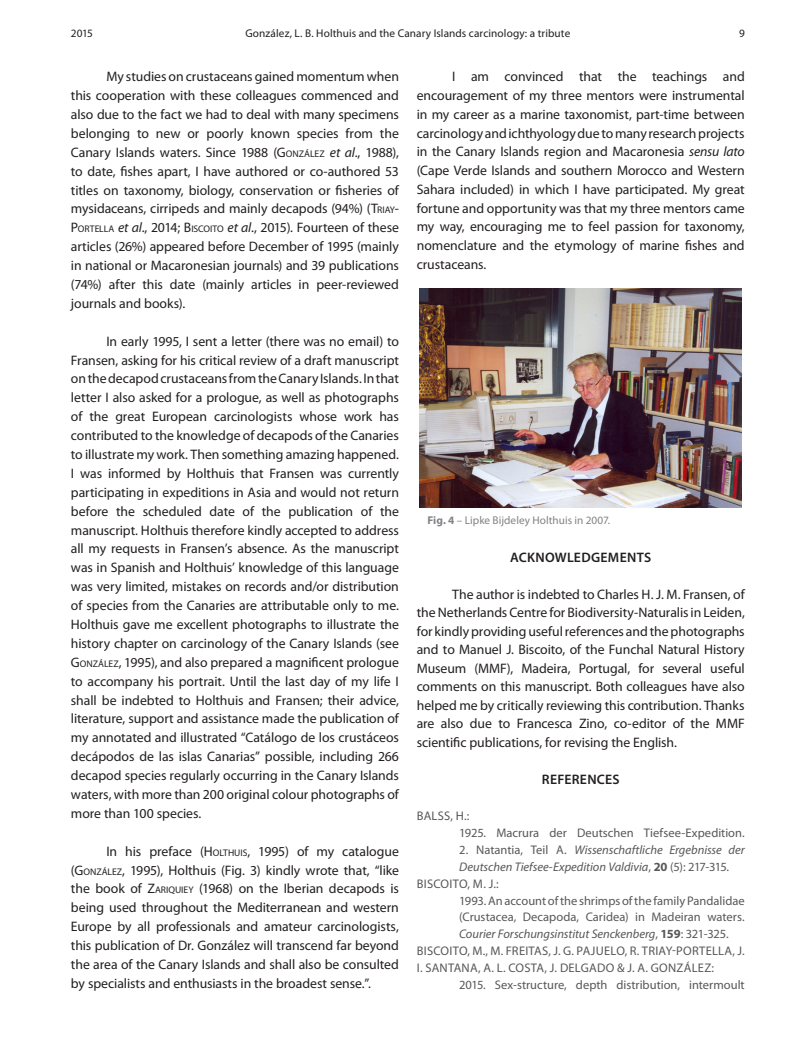
<style>
.page{position:relative;width:798px;height:1046px;background:#fff}
.page>*{position:absolute;margin:0;border:0;box-sizing:border-box;transform-origin:0 0}
.Corpo_de_texto{font:13.75px/18.9px "Myriad Pro";letter-spacing:-.005em;color:#231f20;text-align:justify}
.Títulos_de_texto{font:600 13.75px "Myriad Pro";letter-spacing:.02em;color:#231f20}
.Referências{font:12.5px/16.9px "Myriad Pro";color:#57585a;text-align:justify}
.Autoria_das_referênc{font:12.5px/16.9px "Myriad Pro";letter-spacing:.015em;color:#57585a}
.Referências-2{font:italic 12.5px/16.9px "Myriad Pro";color:#57585a}
.t1{font:11.25px "Myriad Pro";letter-spacing:.005em;color:#231f20}
.Legendas{font:11.25px "Myriad Pro";color:#808285}
.s1{font-style:inherit}
.s2{font-size:9.62px}
.s3{font-style:italic}
.s4{font-weight:700}
.s5{font-style:normal}
.s6{font-weight:700;font-style:normal}
</style>
<div class="page">
<img style="left:419px;top:289px;width:322px;height:219px">
<p class="t1" style="left:71px;top:26px;width:24px">2015</p>
<p class="t1" style="left:245px;top:26px;width:326px">González, L. B. Holthuis and the Canary Islands carcinology: a tribute</p>
<p class="t1" style="left:738px;top:26px;width:7px">9</p>
<p class="Corpo_de_texto" style="left:71px;top:67px;width:329px;text-indent:35px">My studies on crustaceans gained momentum when this cooperation with these colleagues commenced and also due to the fact we had to deal with many specimens belonging to new or poorly known species from the Canary Islands waters. Since 1988 (<span class="s1">G</span><span class="s2">ONZÁLEZ</span> <span class="s3">et al</span>., 1988), to date, fishes apart, I have authored or co-authored 53 titles on taxonomy, biology, conservation or fisheries of mysidaceans, cirripeds and mainly decapods (94%) (<span class="s1">T</span><span class="s2">RIAY</span><span class="s1">-P</span><span class="s2">ORTELLA</span> <span class="s3">et al</span>., 2014; <span class="s1">B</span><span class="s2">ISCO ITO</span> <span class="s3">et al</span>., 2015). Fourteen of these articles (26%) appeared before December of 1995 (mainly in national or Macaronesian journals) and 39 publications (74%) after this date (mainly articles in peer-reviewed journals and books).</p>
<p class="Corpo_de_texto" style="left:71px;top:331px;width:329px;text-indent:35px">In early 1995, I sent a letter (there was no email) to Fransen, asking for his critical review of a draft manuscript on the decapod crustaceans from the Canary Islands. In that letter I also asked for a prologue, as well as photographs of the great European carcinologists whose work has contributed to the knowledge of decapods of the Canaries to illustrate my work. Then something amazing happened.<br>I was informed by Holthuis that Fransen was currently participating in expeditions in Asia and would not return before the scheduled date of the publication of the manuscript. Holthuis therefore kindly accepted to address all my requests in Fransen’s absence. As the manuscript was in Spanish and Holthuis’ knowledge of this language was very limited, mistakes on records and/or distribution of species from the Canaries are attributable only to me.<br>Holthuis gave me excellent photographs to illustrate the history chapter on carcinology of the Canary Islands (see <span class="s1">G</span><span class="s2">ONZÁLEZ</span>, 1995), and also prepared a magnificent prologue to accompany his portrait. Until the last day of my life I shall be indebted to Holthuis and Fransen; their advice, literature, support and assistance made the publication of my annotated and illustrated “Catálogo de los crustáceos decápodos de las islas Canarias” possible, including 266 decapod species regularly occurring in the Canary Islands waters, with more than 200 original colour photographs of more than 100 species.</p>
<p class="Corpo_de_texto" style="left:71px;top:841px;width:329px;text-indent:35px">In his preface (<span class="s1">H</span><span class="s2">OLTHUIS</span>, 1995) of my catalogue (<span class="s1">G</span><span class="s2">ONZÁLEZ</span>, 1995), Holthuis (Fig. 3) kindly wrote that, “like the book of <span class="s1">Z</span><span class="s2">ARIQUIEY</span> (1968) on the Iberian decapods is being used throughout the Mediterranean and western Europe by all professionals and amateur carcinologists, this publication of Dr. González will transcend far beyond the area of the Canary Islands and shall also be consulted by specialists and enthusiasts in the broadest sense.”.</p>
<p class="Corpo_de_texto" style="left:416px;top:67px;width:329px;text-indent:35px">I am convinced that the teachings and encouragement of my three mentors were instrumental in my career as a marine taxonomist, part-time between carcinology and ichthyology due to many research projects in the Canary Islands region and Macaronesia <span class="s3">sensu lato </span>(Cape Verde Islands and southern Morocco and Western Sahara included) in which I have participated. My great fortune and opportunity was that my three mentors came my way, encouraging me to feel passion for taxonomy, nomenclature and the etymology of marine fishes and crustaceans.</p>
<p class="Legendas" style="left:427px;top:513px;width:184px"><span class="s4">Fig. 4</span> – Lipke Bijdeley Holthuis in 2007.</p>
<p class="Títulos_de_texto" style="left:510px;top:548px;width:143px">ACKNOWLEDGEMENTS</p>
<p class="Corpo_de_texto" style="left:416px;top:584px;width:329px;line-height:18.5px;text-indent:35px">The author is indebted to Charles H. J. M. Fransen, of the Netherlands Centre for Biodiversity-Naturalis in Leiden, for kindly providing useful references and the photographs and to Manuel J. Biscoito, of the Funchal Natural History Museum (MMF), Madeira, Portugal, for several useful comments on this manuscript. Both colleagues have also helped me by critically reviewing this contribution. Thanks are also due to Francesca Zino, co-editor of the MMF scientific publications, for revising the English.</p>
<p class="Títulos_de_texto" style="left:541px;top:771px;width:79px">REFERENCES</p>
<p class="Autoria_das_referênc" style="left:416px;top:807px;width:54px">BALSS, H.:</p>
<p class="Referências" style="left:459px;top:824px;width:287px">1925. Macrura der Deutschen Tiefsee‑Expedition.</p>
<p class="Referências-2" style="left:459px;top:840px;width:287px"><span class="s5">2. Natantia, Teil A.</span> Wissenschaftliche Ergebnisse der<br>Deutschen Tiefsee-Expedition Valdivia<span class="s5">,</span> <span class="s6">20</span> <span class="s5">(5): 217‑315.</span></p>
<p class="Autoria_das_referênc" style="left:416px;top:874px;width:83px">BISCOITO, M. J.:</p>
<p class="Referências" style="left:459px;top:891px;width:287px">1993. An account of the shrimps of the family Pandalidae (Crustacea, Decapoda, Caridea) in Madeiran waters.<br><span class="s3">Courier Forschungsinstitut Senckenberg</span>, <span class="s4">159</span>: 321‑325.</p>
<p class="Autoria_das_referênc" style="left:416px;top:942px;width:329px">BISCOITO, M., M. FREITAS, J. G. PAJUELO, R. TRIAY-PORTELLA, J.<br>I. SANTANA, A. L. COSTA, J. DELGADO &amp; J. A. GONZÁLEZ:</p>
<p class="Referências" style="left:459px;top:975px;width:287px">2015. Sex-structure, depth distribution, intermoult</p>
</div>
